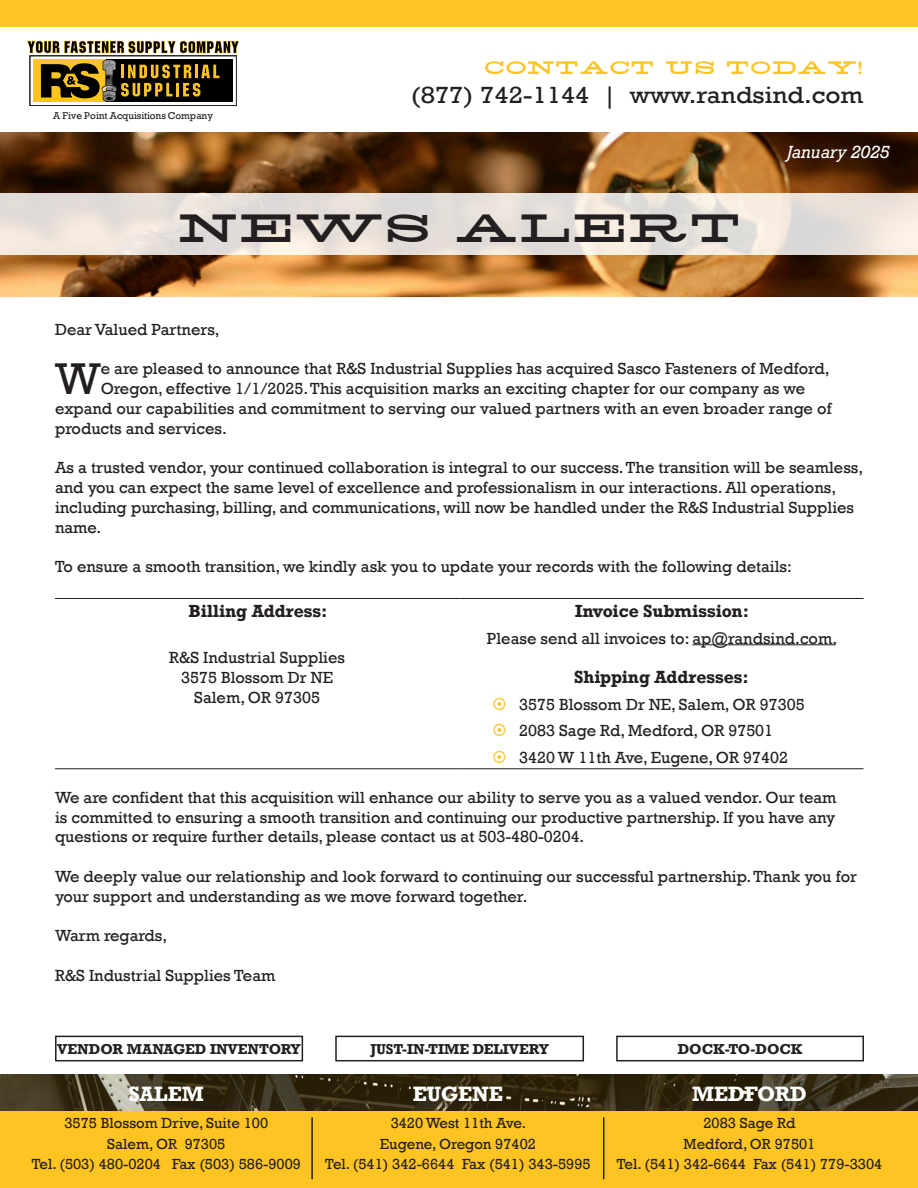
<style>
.page{position:relative;width:918px;height:1188px;background:#fff}
.page>*{position:absolute;margin:0;border:0;box-sizing:border-box;transform-origin:0 0}
.t1{font:45.6px "Rockwell";color:#231f20}
.t2{font:36px "Hefty Font";color:#231f20}
.t3{font:24px "Rockwell";color:#231f20;scale:1.1 1}
.t4{font:700 19.5px "Rockwell";color:#fff}
.t5{font:16.5px/19.8px "Rockwell";color:#231f20}
.t6{font:700 16.5px "Rockwell";color:#231f20}
.t7{font:16.5px "Hefty Font";color:#fec422}
.t8{font:italic 16.5px "Rockwell";color:#fff}
.t9{font:15px/20.9px "Rockwell";color:#231f20;text-align:center}
.t10{font:700 13.5px "Rockwell";color:#231f20}
.t11{font:10.05px "Rockwell";letter-spacing:.005em;color:#231f20}
</style>
<div class="page">
<div style="left:0;top:1074px;width:918px;height:114px;background:#fec422"></div>
<img style="left:0;top:1074px;width:918px;height:36px">
<img style="left:0;top:132px;width:918px;height:165px">
<div style="left:0;top:0;width:918px;height:27px;background:#fec422"></div>
<hr style="left:311px;top:1117px;width:2px;height:62px;background:#231f20">
<hr style="left:603px;top:1117px;width:1px;height:62px;background:#231f20">
<svg style="left:0;top:193px;width:918px;height:62px;background:#e8e1db"></svg>
<div style="left:55px;top:1036px;width:248px;height:25px;border:2px solid #231f20"></div>
<div style="left:335px;top:1036px;width:249px;height:25px;border:2px solid #231f20"></div>
<div style="left:616px;top:1036px;width:248px;height:25px;border:2px solid #231f20"></div>
<svg style="left:27px;top:40px;width:212px;height:66px"></svg>
<hr style="left:55px;top:598px;width:404px;height:1px;background:#231f20">
<hr style="left:459px;top:598px;width:405px;height:1px;background:#231f20">
<hr style="left:55px;top:768px;width:404px;height:1px;background:#231f20">
<hr style="left:459px;top:768px;width:405px;height:1px;background:#231f20">
<hr style="left:692px;top:644px;width:144px;height:1px;background:#231f20">
<p class="t11" style="left:53px;top:109px;width:161px">A Five Point Acquisitions Company</p>
<p class="t7" style="left:484px;top:58px;width:381px">CONTACT US TODAY!</p>
<h3 class="t3" style="left:411px;top:81px;width:413px">(877) 742-1144 | www.randsind.com</h3>
<p class="t8" style="left:787px;top:142px;width:104px">January 2025</p>
<h2 class="t2" style="left:177px;top:206px;width:566px">NEWS ALERT</h2>
<p class="t5" style="left:55px;top:320px;width:166px">Dear Valued Partners,</p>
<p class="t1" style="left:55px;top:352px;width:47px">W</p>
<p class="t5" style="left:101px;top:359px;width:730px">e are pleased to announce that R&amp;S Industrial Supplies has acquired Sasco Fasteners of Medford,</p>
<p class="t5" style="left:101px;top:379px;width:706px">Oregon, effective 1/1/2025. This acquisition marks an exciting chapter for our company as we</p>
<p class="t5" style="left:55px;top:399px;width:778px">expand our capabilities and commitment to serving our valued partners with an even broader range of</p>
<p class="t5" style="left:55px;top:419px;width:173px">products and services.</p>
<p class="t5" style="left:55px;top:458px;width:810px">As a trusted vendor, your continued collaboration is integral to our success. The transition will be seamless, and you can expect the same level of excellence and professionalism in our interactions. All operations, including purchasing, billing, and communications, will now be handled under the R&amp;S Industrial Supplies name.</p>
<p class="t5" style="left:55px;top:557px;width:738px">To ensure a smooth transition, we kindly ask you to update your records with the following details:</p>
<p class="t6" style="left:188px;top:600px;width:141px">Billing Address:</p>
<p class="t5" style="left:169px;top:648px;width:177px">R&amp;S Industrial Supplies</p>
<p class="t5" style="left:181px;top:668px;width:153px">3575 Blossom Dr NE</p>
<p class="t5" style="left:194px;top:688px;width:127px">Salem, OR 97305</p>
<p class="t6" style="left:575px;top:600px;width:176px">Invoice Submission:</p>
<p class="t5" style="left:487px;top:628px;width:352px">Please send all invoices to: ap@randsind.com.</p>
<p class="t6" style="left:574px;top:666px;width:176px">Shipping Addresses:</p>
<p class="t5" style="left:519px;top:694px;width:287px">3575 Blossom Dr NE, Salem, OR 97305</p>
<p class="t5" style="left:519px;top:721px;width:255px">2083 Sage Rd, Medford, OR 97501</p>
<p class="t5" style="left:519px;top:748px;width:270px">3420 W 11th Ave, Eugene, OR 97402</p>
<p class="t5" style="left:55px;top:788px;width:783px;text-align:justify">We are confident that this acquisition will enhance our ability to serve you as a valued vendor. Our team is committed to ensuring a smooth transition and continuing our productive partnership. If you have any questions or require further details, please contact us at 503-480-0204.</p>
<p class="t5" style="left:55px;top:867px;width:804px">We deeply value our relationship and look forward to continuing our successful partnership. Thank you for your support and understanding as we move forward together.</p>
<p class="t5" style="left:55px;top:926px;width:114px">Warm regards,</p>
<p class="t5" style="left:55px;top:966px;width:222px">R&amp;S Industrial Supplies Team</p>
<p class="t10" style="left:57px;top:1040px;width:245px">VENDOR MANAGED INVENTORY</p>
<p class="t10" style="left:370px;top:1040px;width:180px">JUST-IN-TIME DELIVERY</p>
<p class="t10" style="left:678px;top:1040px;width:126px">DOCK-TO-DOCK</p>
<p class="t4" style="left:129px;top:1081px;width:77px">SALEM</p>
<p class="t4" style="left:413px;top:1081px;width:92px">EUGENE</p>
<p class="t4" style="left:692px;top:1081px;width:116px">MEDFORD</p>
<p class="t9" style="left:32px;top:1113px;width:271px">3575 Blossom Drive, Suite 100<br>Salem, OR 97305<br>Tel. (503) 480-0204 Fax (503) 586-9009</p>
<p class="t9" style="left:325px;top:1113px;width:267px">3420 West 11th Ave.<br>Eugene, Oregon 97402<br>Tel. (541) 342-6644 Fax (541) 343-5995</p>
<p class="t9" style="left:617px;top:1113px;width:267px">2083 Sage Rd<br>Medford, OR 97501<br>Tel. (541) 342-6644 Fax (541) 779-3304</p>
</div>
